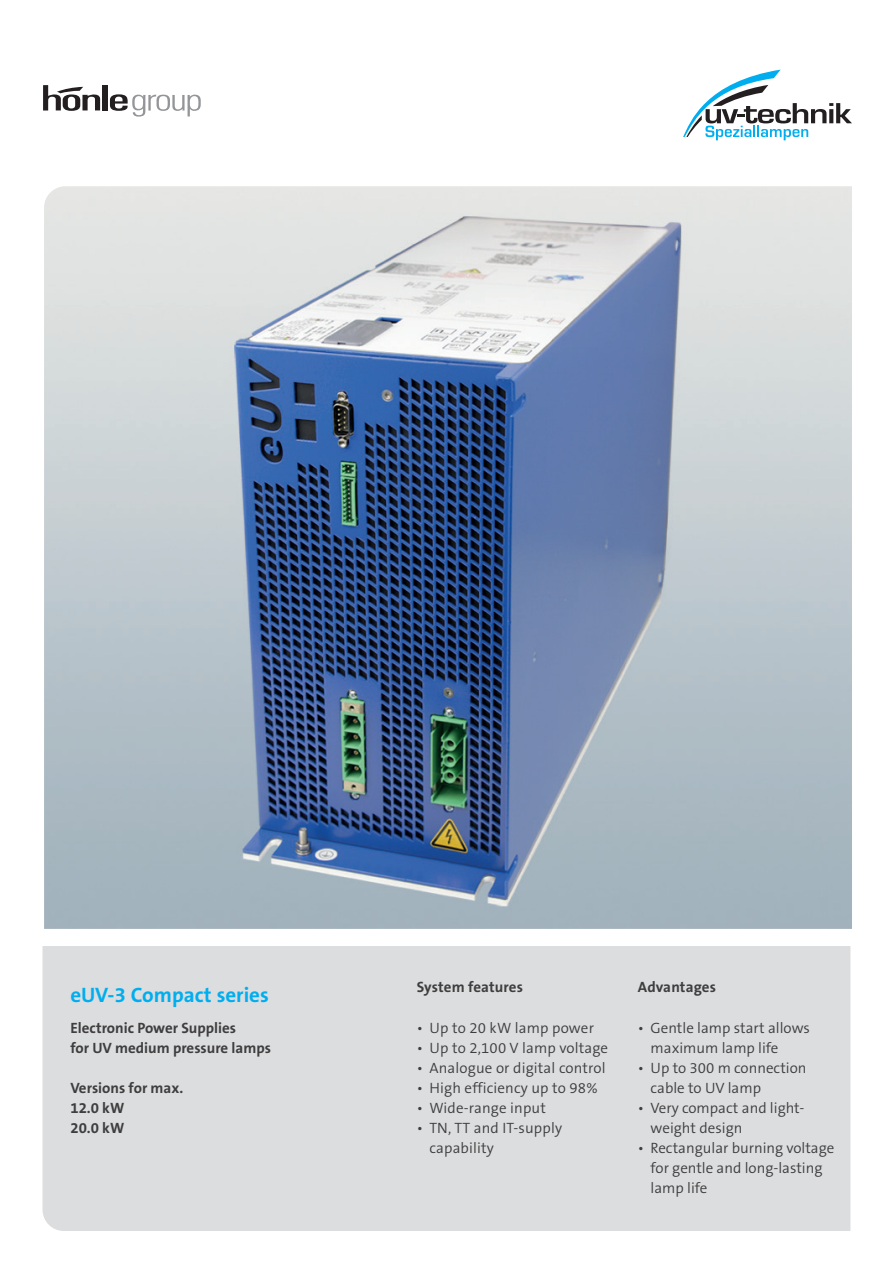
<style>
.page{position:relative;width:893px;height:1263px;background:#fff}
.page>*{position:absolute;margin:0;border:0;box-sizing:border-box;transform-origin:0 0}
.t1{font:700 21px "The Sans B7";color:#00aeef}
.t2{font:300 15px/20.1px "The Sans B4";color:#3e3e3f}
.t3{font:700 15px/20.1px "The Sans B7";color:#3e3e3f}
</style>
<div class="page">
<img style="left:44px;top:186px;width:808px;height:743px">
<div style="left:43px;top:946px;width:807px;height:285px;background:#dcdddf"></div>
<svg style="left:683px;top:70px;width:169px;height:70px"></svg>
<div style="left:103px;top:85px;width:5px;height:25px;background:#231f20"></div>
<svg style="left:110px;top:94px;width:91px;height:23px"></svg>
<svg style="left:43px;top:85px;width:57px;height:26px"></svg>
<h1 class="t1" style="left:70px;top:984px;width:200px">eUV-3 Compact series</h1>
<p class="t3" style="left:70px;top:1018px;width:202px">Electronic Power Supplies<br>for UV medium pressure lamps</p>
<p class="t3" style="left:70px;top:1078px;width:114px">Versions for max.<br>12.0 kW<br>20.0 kW</p>
<p class="t3" style="left:417px;top:978px;width:108px">System features</p>
<p class="t2" style="left:417px;top:1018px;width:179px">• Up to 20 kW lamp power</p>
<p class="t2" style="left:417px;top:1038px;width:193px">• Up to 2,100 V lamp voltage</p>
<p class="t2" style="left:417px;top:1058px;width:190px">• Analogue or digital control</p>
<p class="t2" style="left:417px;top:1078px;width:182px">• High efficiency up to 98%</p>
<p class="t2" style="left:417px;top:1098px;width:131px">• Wide-range input</p>
<p class="t2" style="left:429px;top:1118px;width:134px;text-indent:-13px">• TN, TT and IT-supply capability</p>
<p class="t3" style="left:638px;top:978px;width:80px">Advantages</p>
<p class="t2" style="left:651px;top:1018px;width:161px;text-indent:-13px">• Gentle lamp start allows maximum lamp life</p>
<p class="t2" style="left:651px;top:1058px;width:157px;text-indent:-13px">• Up to 300 m connection cable to UV lamp</p>
<p class="t2" style="left:651px;top:1098px;width:155px;text-indent:-13px">• Very compact and light&shy;weight design</p>
<p class="t2" style="left:651px;top:1139px;width:185px;text-indent:-13px">• Rectangular burning voltage for gentle and long-lasting lamp life</p>
</div>
